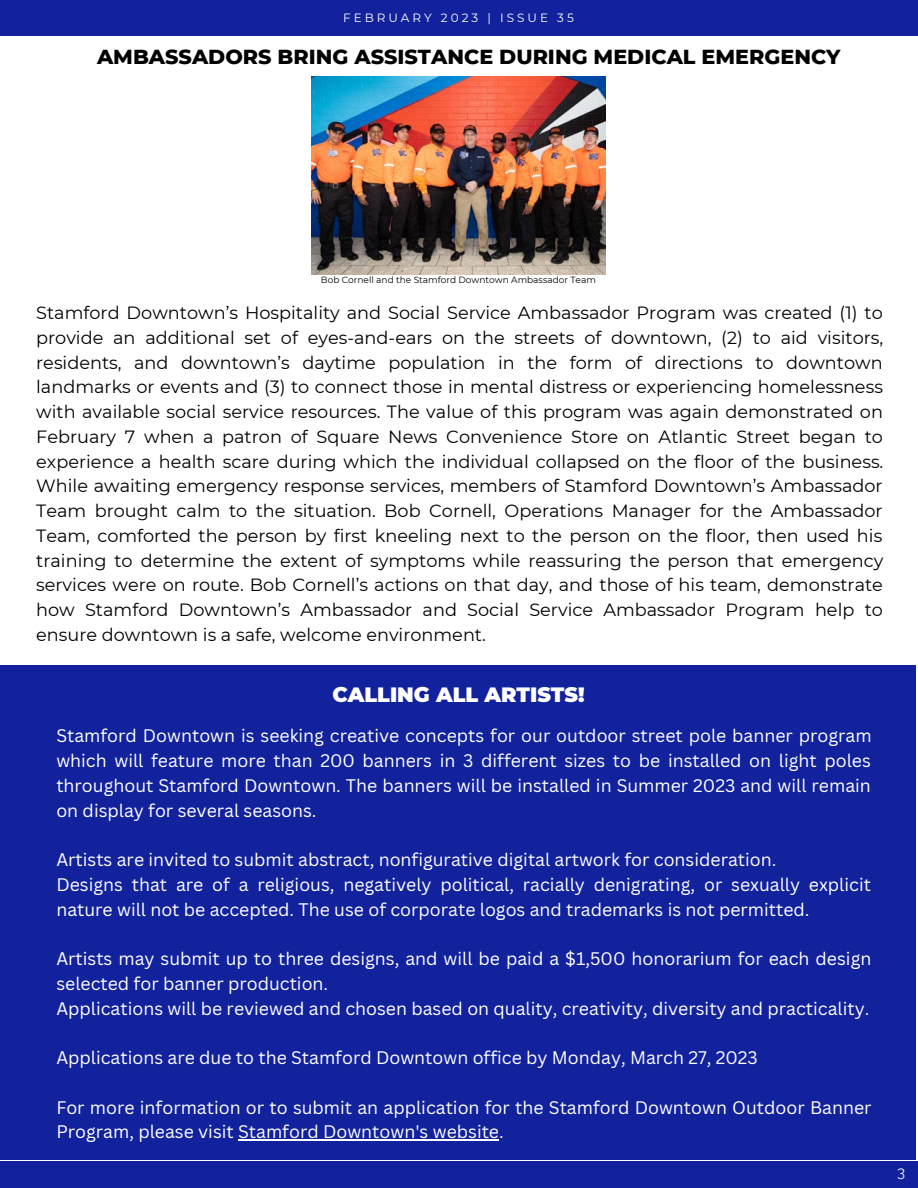
<style>
.page{position:relative;width:918px;height:1188px;background:#fff}
.page>*{position:absolute;margin:0;border:0;box-sizing:border-box;transform-origin:0 0}
.t1{font:800 20.7px "Montserrat";color:#000}
.t2{font:900 20.7px "Montserrat";color:#fff}
.t3{font:17.7px/24.8px "Montserrat";color:#000;text-align:justify}
.t4{font:17.7px/24.8px "Canva Sans";color:#fff}
.t5{font:15px "Raleway";color:#f4f6fc}
.t6{font:12px "Montserrat";letter-spacing:.25em;color:#fff}
.t7{font:9px "Montserrat";color:#000}
</style>
<div class="page">
<div style="left:0;top:0;width:918px;height:36px;background:#12229d"></div>
<div style="left:0;top:1161px;width:918px;height:27px;background:#12229d"></div>
<div style="left:0;top:665px;width:916px;height:495px;background:#12229d"></div>
<img style="left:312px;top:77px;width:293px;height:198px">
<hr style="left:238px;top:1139px;width:261px;height:2px;background:#fff">
<p class="t6" style="left:343px;top:11px;width:232px">FEBRUARY 2023 | ISSUE 35</p>
<p class="t1" style="left:97px;top:44px;width:745px">AMBASSADORS BRING ASSISTANCE DURING MEDICAL EMERGENCY</p>
<p class="t7" style="left:321px;top:274px;width:276px">Bob Cornell and the Stamford Downtown Ambassador Team</p>
<p class="t3" style="left:36px;top:300px;width:849px">Stamford Downtown’s Hospitality and Social Service Ambassador Program was created (1) to provide an additional set of eyes-and-ears on the streets of downtown, (2) to aid visitors, residents, and downtown’s daytime population in the form of directions to downtown landmarks or events and (3) to connect those in mental distress or experiencing homelessness with available social service resources. The value of this program was again demonstrated on February 7 when a patron of Square News Convenience Store on Atlantic Street began to experience a health scare during which the individual collapsed on the floor of the business.<br>While awaiting emergency response services, members of Stamford Downtown’s Ambassador Team brought calm to the situation. Bob Cornell, Operations Manager for the Ambassador Team, comforted the person by first kneeling next to the person on the floor, then used his training to determine the extent of symptoms while reassuring the person that emergency services were on route. Bob Cornell’s actions on that day, and those of his team, demonstrate how Stamford Downtown’s Ambassador and Social Service Ambassador Program help to ensure downtown is a safe, welcome environment.</p>
<p class="t2" style="left:332px;top:682px;width:254px">CALLING ALL ARTISTS!</p>
<p class="t4" style="left:56px;top:723px;width:817px;text-align:justify">Stamford Downtown is seeking creative concepts for our outdoor street pole banner program which will feature more than 200 banners in 3 different sizes to be installed on light poles throughout Stamford Downtown. The banners will be installed in Summer 2023 and will remain on display for several seasons.</p>
<p class="t4" style="left:56px;top:847px;width:816px">Artists are invited to submit abstract, nonfigurative digital artwork for consideration.<br>Designs that are of a religious, negatively political, racially denigrating, or sexually explicit nature will not be accepted. The use of corporate logos and trademarks is not permitted.</p>
<p class="t4" style="left:56px;top:946px;width:817px">Artists may submit up to three designs, and will be paid a $1,500 honorarium for each design selected for banner production.<br>Applications will be reviewed and chosen based on quality, creativity, diversity and practicality.</p>
<p class="t4" style="left:56px;top:1045px;width:703px">Applications are due to the Stamford Downtown office by Monday, March 27, 2023</p>
<p class="t4" style="left:56px;top:1094px;width:817px">For more information or to submit an application for the Stamford Downtown Outdoor Banner<br>Program, please visit Stamford Downtown's website.</p>
<p class="t5" style="left:897px;top:1163px;width:10px">3</p>
</div>
